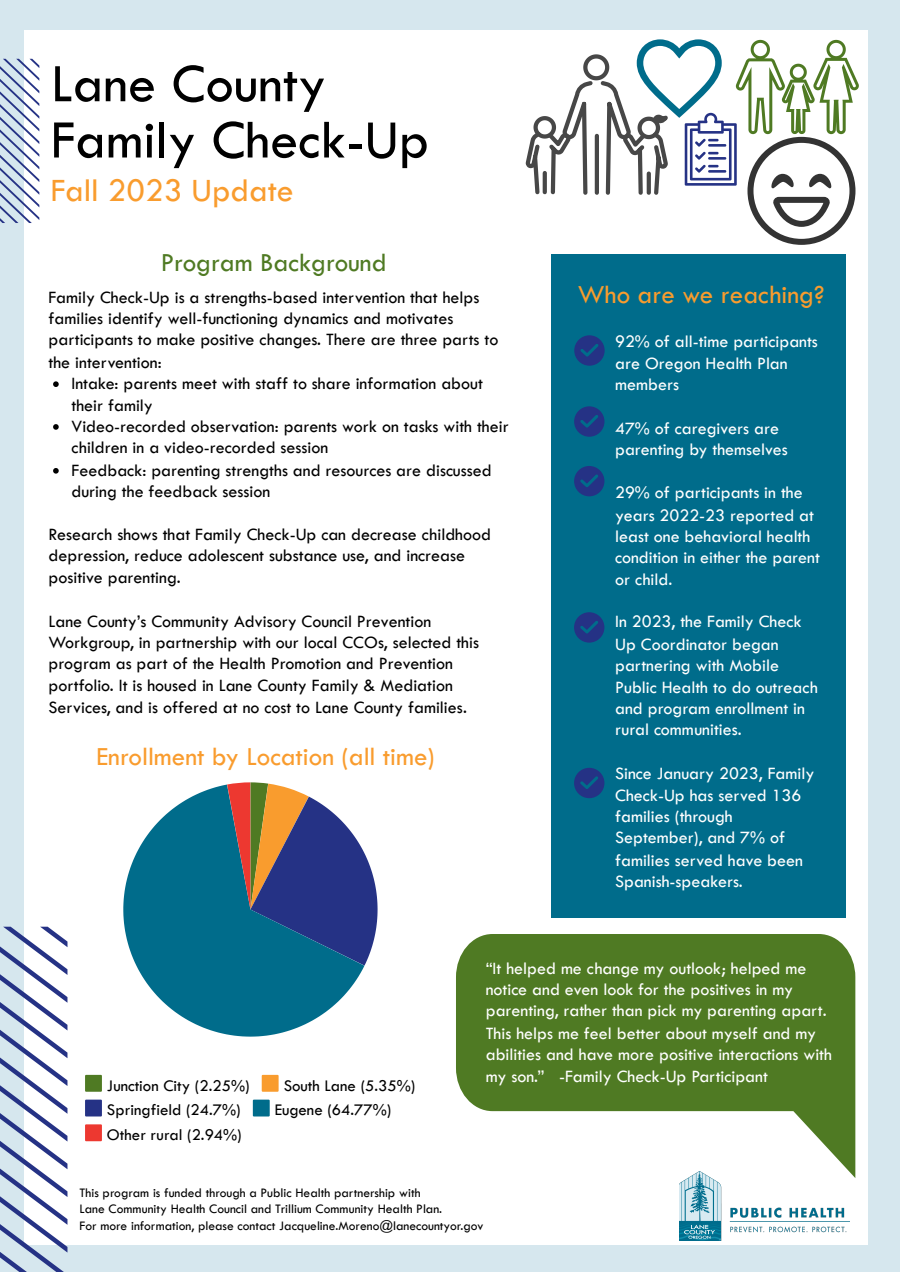
<style>
.page{position:relative;width:900px;height:1272px;background:#d6e7ee}
.page>*{position:absolute;margin:0;border:0;box-sizing:border-box;transform-origin:0 0}
.t1{font:500 56.25px "Tw Cen";color:#000}
.t2{font:500 33.75px "Tw Cen";color:#f99c2e}
.t3{font:500 27px "Tw Cen";color:#f99c2e}
.t4{font:500 27px "Tw Cen";color:#4f7a23}
.t5{font:500 18px/21.6px "Tw Cen";color:#000}
.t6{font:500 18px/21.4px "Tw Cen";color:#fff}
.t7{font:500 16.9px "Tw Cen";color:#000}
.t8{font:500 13.5px/15.8px "Tw Cen";color:#000}
</style>
<div class="page">
<div style="left:24px;top:30px;width:844px;height:1215px;background:#fff"></div>
<svg style="left:0;top:927px;width:67px;height:345px"></svg>
<div style="left:551px;top:254px;width:295px;height:664px;background:#006c8b"></div>
<svg style="left:53px;top:381px;width:6px;height:6px"></svg>
<svg style="left:53px;top:424px;width:6px;height:6px"></svg>
<svg style="left:53px;top:468px;width:6px;height:6px"></svg>
<svg style="left:0;top:59px;width:39px;height:164px"></svg>
<svg style="left:525px;top:39px;width:334px;height:206px"></svg>
<svg style="left:574px;top:335px;width:31px;height:31px"></svg>
<svg style="left:574px;top:406px;width:30px;height:31px"></svg>
<svg style="left:574px;top:466px;width:30px;height:30px"></svg>
<svg style="left:574px;top:612px;width:30px;height:31px"></svg>
<svg style="left:574px;top:768px;width:30px;height:30px"></svg>
<svg style="left:123px;top:785px;width:241px;height:252px;fill:#006c8b"></svg>
<svg style="left:227px;top:782px;width:151px;height:184px;background:#5d6987"></svg>
<svg style="left:85px;top:1075px;width:17px;height:17px"></svg>
<svg style="left:262px;top:1075px;width:17px;height:17px"></svg>
<svg style="left:85px;top:1100px;width:17px;height:17px"></svg>
<svg style="left:253px;top:1100px;width:17px;height:17px"></svg>
<svg style="left:85px;top:1124px;width:17px;height:17px"></svg>
<svg style="left:456px;top:934px;width:399px;height:244px;fill:#4f7a23"></svg>
<img style="left:679px;top:1172px;width:170px;height:68px">
<p class="t1" style="left:51px;top:53px;width:277px">Lane County</p>
<p class="t1" style="left:51px;top:109px;width:380px">Family Check-Up</p>
<p class="t2" style="left:51px;top:172px;width:244px">Fall 2023 Update</p>
<h3 class="t4" style="left:161px;top:248px;width:227px">Program Background</h3>
<p class="t5" style="left:49px;top:286px;width:432px;line-height:21.4px">Family Check-Up is a strengths-based intervention that helps families identify well-functioning dynamics and motivates</p>
<p class="t5" style="left:49px;top:329px;width:451px">participants to make positive changes. There are three parts to</p>
<p class="t5" style="left:49px;top:351px;width:115px">the intervention:</p>
<p class="t5" style="left:72px;top:373px;width:439px">Intake: parents meet with staff to share information about their family<br>Video-recorded observation: parents work on tasks with their children in a video-recorded session<br>Feedback: parenting strengths and resources are discussed</p>
<p class="t5" style="left:72px;top:481px;width:200px">during the feedback session</p>
<p class="t5" style="left:49px;top:524px;width:444px">Research shows that Family Check-Up can decrease childhood</p>
<p class="t5" style="left:49px;top:545px;width:418px;line-height:21.4px">depression, reduce adolescent substance use, and increase positive parenting.</p>
<p class="t5" style="left:49px;top:610px;width:384px">Lane County’s Community Advisory Council Prevention</p>
<p class="t5" style="left:49px;top:632px;width:432px">Workgroup, in partnership with our local CCOs, selected this program as part of the Health Promotion and Prevention portfolio. It is housed in Lane County Family &amp; Mediation Services, and is offered at no cost to Lane County families.</p>
<p class="t3" style="left:96px;top:742px;width:340px">Enrollment by Location (all time)</p>
<p class="t3" style="left:578px;top:280px;width:248px">Who are we reaching?</p>
<p class="t6" style="left:615px;top:331px;width:204px">92% of all-time participants are Oregon Health Plan</p>
<p class="t6" style="left:615px;top:374px;width:65px">members</p>
<p class="t6" style="left:615px;top:418px;width:174px">47% of caregivers are parenting by themselves</p>
<p class="t6" style="left:615px;top:482px;width:206px;line-height:21.6px">29% of participants in the years 2022-23 reported at least one behavioral health condition in either the parent or child.</p>
<p class="t6" style="left:615px;top:611px;width:188px;line-height:22.5px">In 2023, the Family Check<br>Up Coordinator began</p>
<p class="t6" style="left:615px;top:655px;width:205px">partnering with Mobile<br>Public Health to do outreach and program enrollment in rural communities.</p>
<p class="t6" style="left:615px;top:763px;width:201px">Since January 2023, Family<br>Check-Up has served 136</p>
<p class="t6" style="left:615px;top:806px;width:119px">families (through</p>
<p class="t6" style="left:615px;top:827px;width:171px">September), and 7% of</p>
<p class="t6" style="left:615px;top:850px;width:189px">families served have been</p>
<p class="t6" style="left:615px;top:871px;width:129px">Spanish-speakers.</p>
<p class="t7" style="left:107px;top:1076px;width:144px">Junction City (2.25%)</p>
<p class="t7" style="left:284px;top:1076px;width:133px">South Lane (5.35%)</p>
<p class="t7" style="left:107px;top:1101px;width:135px">Springfield (24.7%)</p>
<p class="t7" style="left:275px;top:1101px;width:118px">Eugene (64.77%)</p>
<p class="t7" style="left:107px;top:1126px;width:136px">Other rural (2.94%)</p>
<p class="t6" style="left:486px;top:957px;width:348px;line-height:21.6px">“It helped me change my outlook; helped me notice and even look for the positives in my parenting, rather than pick my parenting apart.<br>This helps me feel better about myself and my abilities and have more positive interactions with my son.” -Family Check-Up Participant</p>
<p class="t8" style="left:80px;top:1185px;width:364px">This program is funded through a Public Health partnership with<br>Lane Community Health Council and Trillium Community Health Plan.</p>
<p class="t8" style="left:80px;top:1218px;width:405px">For more information, please contact Jacqueline.Moreno@lanecountyor.gov</p>
</div>
